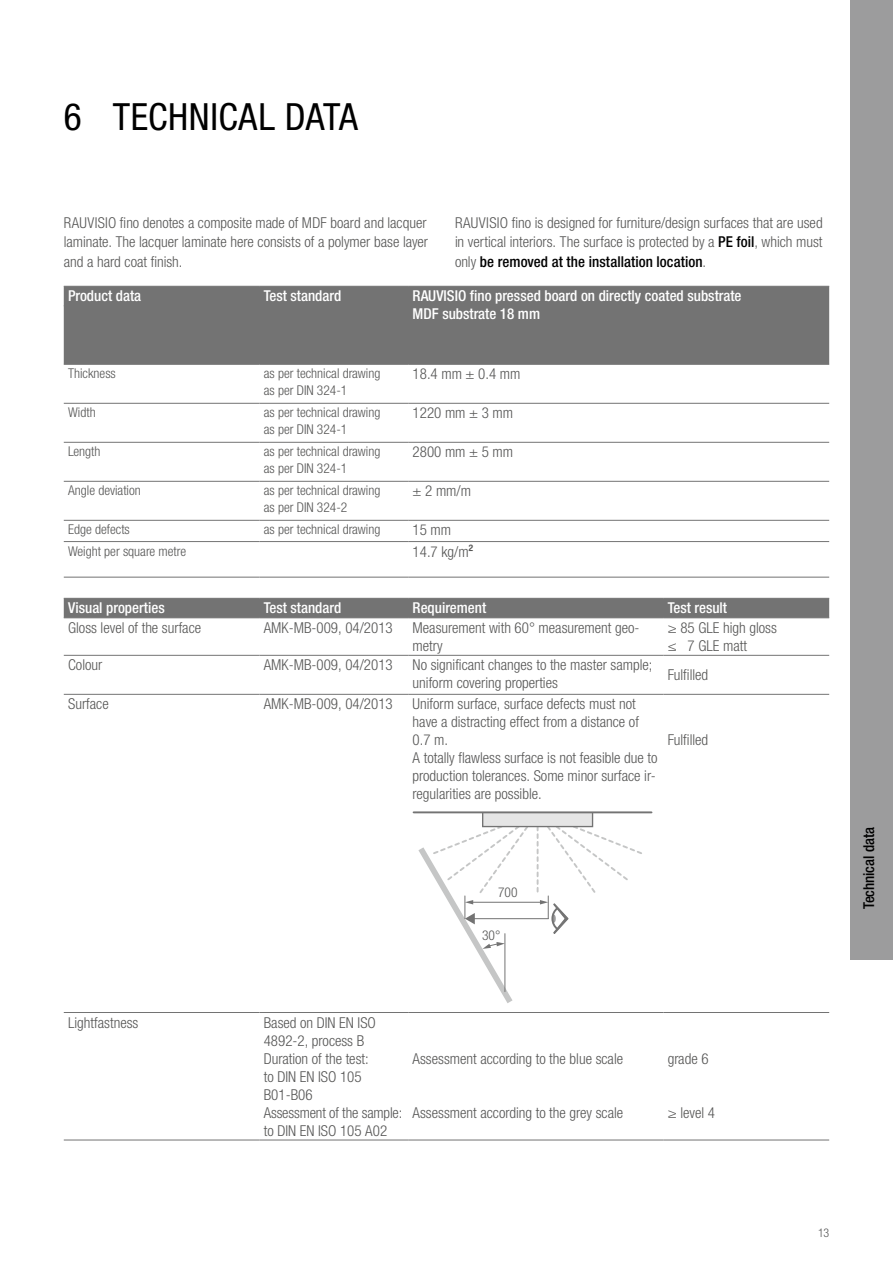
<style>
.page{position:relative;width:893px;height:1263px;background:#fff}
.page>*{position:absolute;margin:0;border:0;box-sizing:border-box;transform-origin:0 0}
.t1{font:condensed 37.5px "Helvetica Neue LTW1 G";letter-spacing:.015em;color:#000}
.Table_text_10_pt_lef{font:300 condensed 15px/18px "Helvetica Neue LTW1 G";color:#565655}
.Bodytext{font:300 condensed 15px/19.5px "Helvetica Neue LTW1 G";color:#565655;text-align:justify}
.Table_text_10_pt_lef-2{font:500 condensed 15px "Helvetica Neue LTW1 G";color:#fff}
.t2{font:500 condensed 15px "Helvetica Neue LTW1 G";letter-spacing:-.005em;color:#000}
.Table_text_09_pt_lef{font:300 condensed 13.5px "Helvetica Neue LTW1 G";color:#565655}
.t3{font:300 condensed 12px "Helvetica Neue LTW1 G";color:#565655}
.s1{font-weight:500;color:#000}
.s2{font-weight:500}
</style>
<div class="page">
<div style="left:64px;top:287px;width:765px;height:77px;background:#737373"></div>
<hr style="left:64px;top:286px;width:195px;height:1px;background:#737373">
<hr style="left:408px;top:364px;width:421px;height:1px;background:#737373">
<hr style="left:259px;top:286px;width:149px;height:1px;background:#737373">
<hr style="left:408px;top:286px;width:421px;height:1px;background:#737373">
<hr style="left:64px;top:305px;width:195px;height:1px;background:#737373">
<hr style="left:64px;top:364px;width:195px;height:1px;background:#737373">
<hr style="left:259px;top:305px;width:149px;height:1px;background:#737373">
<hr style="left:259px;top:364px;width:149px;height:1px;background:#737373">
<hr style="left:64px;top:403px;width:195px;height:1px;background:#737373">
<hr style="left:259px;top:403px;width:149px;height:1px;background:#737373">
<hr style="left:408px;top:403px;width:421px;height:1px;background:#737373">
<hr style="left:64px;top:442px;width:195px;height:1px;background:#737373">
<hr style="left:259px;top:442px;width:149px;height:1px;background:#737373">
<hr style="left:408px;top:442px;width:421px;height:1px;background:#737373">
<hr style="left:64px;top:481px;width:195px;height:1px;background:#737373">
<hr style="left:259px;top:481px;width:149px;height:1px;background:#737373">
<hr style="left:408px;top:481px;width:421px;height:1px;background:#737373">
<hr style="left:64px;top:520px;width:195px;height:1px;background:#737373">
<hr style="left:259px;top:520px;width:149px;height:1px;background:#737373">
<hr style="left:408px;top:520px;width:421px;height:1px;background:#737373">
<hr style="left:64px;top:541px;width:195px;height:1px;background:#737373">
<hr style="left:64px;top:577px;width:195px;height:1px;background:#737373">
<hr style="left:259px;top:541px;width:149px;height:1px;background:#737373">
<hr style="left:259px;top:577px;width:149px;height:1px;background:#737373">
<hr style="left:408px;top:541px;width:421px;height:1px;background:#737373">
<hr style="left:408px;top:577px;width:421px;height:1px;background:#737373">
<div style="left:64px;top:599px;width:765px;height:18px;background:#737373"></div>
<hr style="left:64px;top:598px;width:195px;height:1px;background:#737373">
<hr style="left:64px;top:617px;width:195px;height:1px;background:#737373">
<hr style="left:259px;top:598px;width:149px;height:1px;background:#737373">
<hr style="left:259px;top:617px;width:149px;height:1px;background:#737373">
<hr style="left:408px;top:598px;width:255px;height:1px;background:#737373">
<hr style="left:408px;top:617px;width:255px;height:1px;background:#737373">
<hr style="left:663px;top:598px;width:166px;height:1px;background:#737373">
<hr style="left:663px;top:617px;width:166px;height:1px;background:#737373">
<hr style="left:64px;top:655px;width:195px;height:1px;background:#737373">
<hr style="left:259px;top:655px;width:149px;height:1px;background:#737373">
<hr style="left:408px;top:655px;width:255px;height:1px;background:#737373">
<hr style="left:663px;top:655px;width:166px;height:1px;background:#737373">
<hr style="left:64px;top:694px;width:195px;height:1px;background:#737373">
<hr style="left:259px;top:694px;width:149px;height:1px;background:#737373">
<hr style="left:408px;top:694px;width:255px;height:1px;background:#737373">
<hr style="left:663px;top:694px;width:166px;height:1px;background:#737373">
<hr style="left:64px;top:1012px;width:195px;height:1px;background:#737373">
<hr style="left:64px;top:1140px;width:195px;height:1px;background:#737373">
<hr style="left:259px;top:1012px;width:149px;height:1px;background:#737373">
<hr style="left:259px;top:1140px;width:149px;height:1px;background:#737373">
<hr style="left:408px;top:1012px;width:255px;height:1px;background:#737373">
<hr style="left:408px;top:1140px;width:255px;height:1px;background:#737373">
<hr style="left:663px;top:1012px;width:166px;height:1px;background:#737373">
<hr style="left:663px;top:1140px;width:166px;height:1px;background:#737373">
<div style="left:483px;top:812px;width:109px;height:14px;background:#e5e5e5"></div>
<div style="left:482px;top:812px;width:111px;height:15px;border:1px solid #737373"></div>
<hr style="left:414px;top:811px;width:237px;height:2px;background:#737373">
<svg style="left:418px;top:824px;width:224px;height:179px"></svg>
<div style="left:850px;top:0;width:43px;height:960px;background:#9c9c9d"></div>
<p class="t1" style="left:64px;top:95px;width:296px">6 TECHNICAL DATA</p>
<p class="Bodytext" style="left:64px;top:213px;width:366px">RAUVISIO fino denotes a composite made of MDF board and lacquer laminate. The lacquer laminate here consists of a polymer base layer and a hard coat finish.</p>
<p class="Bodytext" style="left:455px;top:213px;width:369px">RAUVISIO fino is designed for furniture/design surfaces that are used in vertical interiors. The surface is protected by a <span class="s1">PE foil</span>, which must only <span class="s1">be removed at the installation location</span>.</p>
<p class="Table_text_10_pt_lef-2" style="left:68px;top:287px;width:74px">Product data</p>
<p class="Table_text_10_pt_lef-2" style="left:264px;top:287px;width:79px">Test standard</p>
<p class="Table_text_10_pt_lef-2" style="left:413px;top:287px;width:330px">RAUVISIO fino pressed board on directly coated substrate</p>
<p class="Table_text_10_pt_lef-2" style="left:413px;top:305px;width:129px">MDF substrate 18 mm</p>
<p class="Table_text_09_pt_lef" style="left:68px;top:366px;width:49px">Thickness</p>
<p class="Table_text_09_pt_lef" style="left:264px;top:366px;width:118px">as per technical drawing</p>
<p class="Table_text_09_pt_lef" style="left:264px;top:382px;width:85px">as per DIN 324-1</p>
<p class="Table_text_10_pt_lef" style="left:413px;top:365px;width:109px">18.4 mm ± 0.4 mm</p>
<p class="Table_text_09_pt_lef" style="left:68px;top:405px;width:29px">Width</p>
<p class="Table_text_09_pt_lef" style="left:264px;top:405px;width:118px">as per technical drawing</p>
<p class="Table_text_09_pt_lef" style="left:264px;top:421px;width:85px">as per DIN 324-1</p>
<p class="Table_text_10_pt_lef" style="left:413px;top:404px;width:102px">1220 mm ± 3 mm</p>
<p class="Table_text_09_pt_lef" style="left:68px;top:444px;width:34px">Length</p>
<p class="Table_text_09_pt_lef" style="left:264px;top:444px;width:118px">as per technical drawing</p>
<p class="Table_text_09_pt_lef" style="left:264px;top:460px;width:85px">as per DIN 324-1</p>
<p class="Table_text_10_pt_lef" style="left:413px;top:443px;width:102px">2800 mm ± 5 mm</p>
<p class="Table_text_09_pt_lef" style="left:68px;top:483px;width:74px">Angle deviation</p>
<p class="Table_text_09_pt_lef" style="left:264px;top:483px;width:118px">as per technical drawing</p>
<p class="Table_text_09_pt_lef" style="left:264px;top:499px;width:85px">as per DIN 324-2</p>
<p class="Table_text_10_pt_lef" style="left:413px;top:482px;width:60px">± 2 mm/m</p>
<p class="Table_text_09_pt_lef" style="left:68px;top:522px;width:63px">Edge defects</p>
<p class="Table_text_09_pt_lef" style="left:264px;top:522px;width:118px">as per technical drawing</p>
<p class="Table_text_10_pt_lef" style="left:413px;top:521px;width:40px">15 mm</p>
<p class="Table_text_09_pt_lef" style="left:68px;top:543px;width:119px">Weight per square metre</p>
<p class="Table_text_10_pt_lef" style="left:413px;top:542px;width:62px">14.7 kg/m<span class="s2">²</span></p>
<p class="Table_text_10_pt_lef-2" style="left:68px;top:599px;width:98px">Visual properties</p>
<p class="Table_text_10_pt_lef-2" style="left:264px;top:599px;width:79px">Test standard</p>
<p class="Table_text_10_pt_lef-2" style="left:413px;top:599px;width:75px">Requirement</p>
<p class="Table_text_10_pt_lef-2" style="left:668px;top:599px;width:61px">Test result</p>
<p class="Table_text_10_pt_lef" style="left:68px;top:619px;width:135px">Gloss level of the surface</p>
<p class="Table_text_10_pt_lef" style="left:264px;top:619px;width:130px">AMK-MB-009, 04/2013</p>
<p class="Table_text_10_pt_lef" style="left:413px;top:619px;width:228px">Measurement with 60° measurement geo&shy;metry</p>
<p class="Table_text_10_pt_lef" style="left:668px;top:619px;width:111px">≥ 85 GLE high gloss</p>
<p class="Table_text_10_pt_lef" style="left:668px;top:637px;width:81px">≤ 7 GLE matt</p>
<p class="Table_text_10_pt_lef" style="left:68px;top:656px;width:36px">Colour</p>
<p class="Table_text_10_pt_lef" style="left:264px;top:656px;width:130px">AMK-MB-009, 04/2013</p>
<p class="Table_text_10_pt_lef" style="left:413px;top:656px;width:241px">No significant changes to the master sample;</p>
<p class="Table_text_10_pt_lef" style="left:413px;top:674px;width:147px">uniform covering properties</p>
<p class="Table_text_10_pt_lef" style="left:68px;top:695px;width:42px">Surface</p>
<p class="Table_text_10_pt_lef" style="left:264px;top:695px;width:130px">AMK-MB-009, 04/2013</p>
<p class="Table_text_10_pt_lef" style="left:413px;top:695px;width:228px">Uniform surface, surface defects must not have a distracting effect from a distance of<br>0.7 m.</p>
<p class="Table_text_10_pt_lef" style="left:413px;top:749px;width:246px;text-align:justify">A totally flawless surface is not feasible due to production tolerances. Some minor surface ir&shy;regularities are possible.</p>
<p class="Table_text_10_pt_lef" style="left:668px;top:666px;width:42px">Fulfilled</p>
<p class="Table_text_10_pt_lef" style="left:668px;top:731px;width:42px">Fulfilled</p>
<p class="Table_text_09_pt_lef" style="left:498px;top:884px;width:21px">700</p>
<p class="Table_text_09_pt_lef" style="left:482px;top:927px;width:20px">30°</p>
<p class="Table_text_10_pt_lef" style="left:68px;top:1013px;width:72px">Lightfastness</p>
<p class="Table_text_10_pt_lef" style="left:264px;top:1013px;width:114px">Based on DIN EN ISO<br>4892-2, process B</p>
<p class="Table_text_10_pt_lef" style="left:264px;top:1049px;width:106px">Duration of the test:</p>
<p class="Table_text_10_pt_lef" style="left:264px;top:1067px;width:99px">to DIN EN ISO 105<br>B01-B06</p>
<p class="Table_text_10_pt_lef" style="left:264px;top:1103px;width:140px">Assessment of the sample:</p>
<p class="Table_text_10_pt_lef" style="left:264px;top:1121px;width:125px">to DIN EN ISO 105 A02</p>
<p class="Table_text_10_pt_lef" style="left:413px;top:1049px;width:212px">Assessment according to the blue scale</p>
<p class="Table_text_10_pt_lef" style="left:413px;top:1103px;width:212px">Assessment according to the grey scale</p>
<p class="Table_text_10_pt_lef" style="left:668px;top:1049px;width:42px">grade 6</p>
<p class="Table_text_10_pt_lef" style="left:668px;top:1103px;width:49px">≥ level 4</p>
<p class="t2" style="left:860px;top:909px;width:84px;rotate:-90deg">Technical data</p>
<p class="t3" style="left:818px;top:1226px;width:13px">13</p>
</div>
